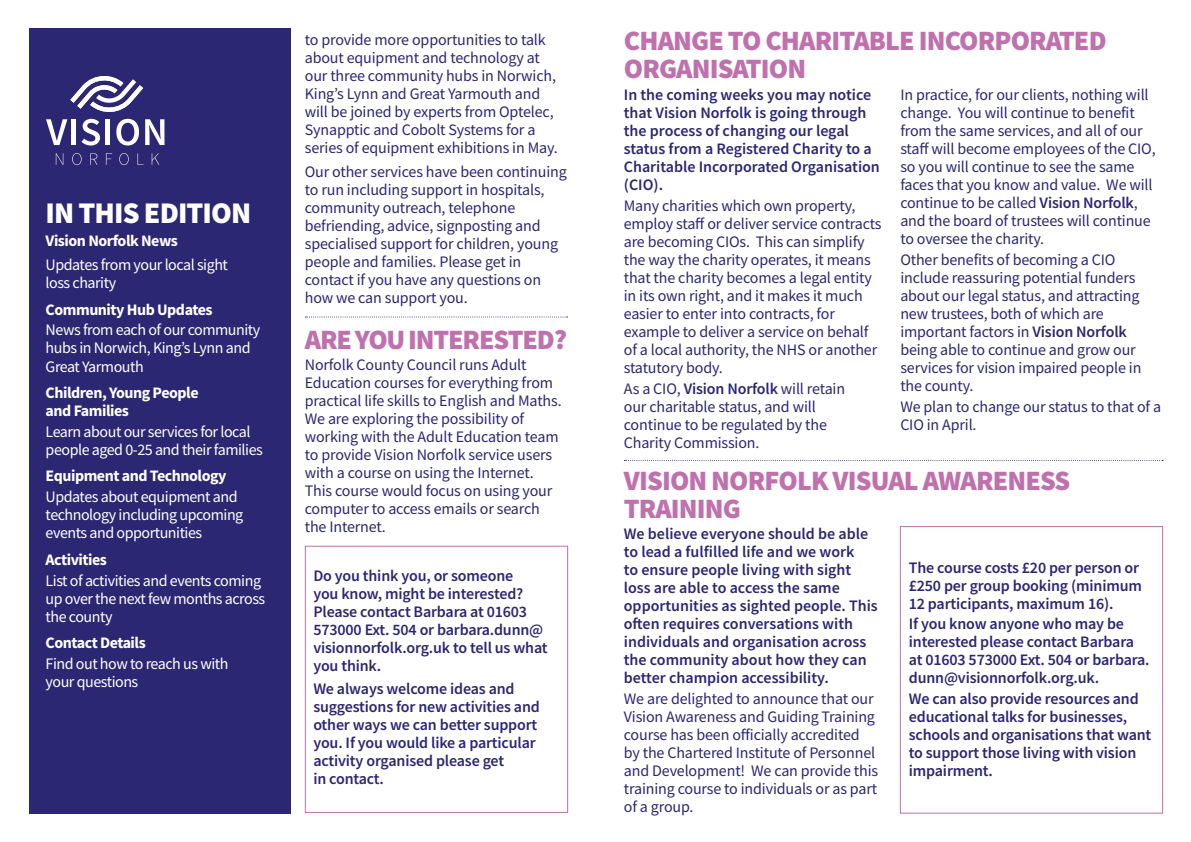
<style>
.page{position:relative;width:1191px;height:842px;background:#fff}
.page>*{position:absolute;margin:0;border:0;box-sizing:border-box;transform-origin:0 0}
.t1{font:900 30px "Source Sans Pro";letter-spacing:-.03em;color:#fff}
.t2{font:900 28px/28px "Source Sans Pro";letter-spacing:-.03em;color:#bf70ad}
.t3{font:16px/18px "Source Sans Pro";letter-spacing:-.01em;color:#2b2773}
.t4{font:600 16px/18px "Source Sans Pro";letter-spacing:-.01em;color:#2b2773}
.t5{font:16px/18px "Source Sans Pro";letter-spacing:-.03em;color:#fff}
.t6{font:700 16px/18px "Source Sans Pro";letter-spacing:-.03em;color:#fff}
.s1{font-weight:600}
</style>
<div class="page">
<div style="left:29px;top:28px;width:262px;height:786px;background:#2b2773"></div>
<svg style="left:46px;top:76px;width:118px;height:69px"></svg>
<svg style="left:56px;top:153px;width:7px;height:12px"></svg>
<svg style="left:72px;top:153px;width:10px;height:12px"></svg>
<svg style="left:90px;top:153px;width:7px;height:12px"></svg>
<svg style="left:106px;top:153px;width:6px;height:12px"></svg>
<svg style="left:119px;top:153px;width:10px;height:12px"></svg>
<svg style="left:137px;top:153px;width:6px;height:12px"></svg>
<svg style="left:152px;top:153px;width:7px;height:12px"></svg>
<svg style="left:305px;top:316px;width:262px;height:1px"></svg>
<svg style="left:624px;top:460px;width:539px;height:1px"></svg>
<div style="left:305px;top:546px;width:263px;height:267px;border:1px solid #bf70ad"></div>
<div style="left:900px;top:526px;width:263px;height:288px;border:1px solid #bf70ad"></div>
<h1 class="t1" style="left:46px;top:192px;width:207px">IN THIS EDITION</h1>
<p class="t6" style="left:46px;top:232px;width:134px">Vision Norfolk News</p>
<p class="t5" style="left:46px;top:256px;width:184px">Updates from your local sight loss charity</p>
<p class="t6" style="left:46px;top:300px;width:168px">Community Hub Updates</p>
<p class="t5" style="left:46px;top:321px;width:216px">News from each of our community hubs in Norwich, King’s Lynn and<br>Great Yarmouth</p>
<p class="t6" style="left:46px;top:383px;width:154px">Children, Young People and Families</p>
<p class="t5" style="left:46px;top:422px;width:219px">Learn about our services for local people aged 0-25 and their families</p>
<p class="t6" style="left:46px;top:467px;width:182px">Equipment and Technology</p>
<p class="t5" style="left:46px;top:488px;width:199px">Updates about equipment and technology including upcoming events and opportunities</p>
<p class="t6" style="left:46px;top:550px;width:63px">Activities</p>
<p class="t5" style="left:46px;top:571px;width:221px">List of activities and events coming up over the next few months across the county</p>
<p class="t6" style="left:46px;top:633px;width:102px">Contact Details</p>
<p class="t5" style="left:46px;top:654px;width:184px">Find out how to reach us with your questions</p>
<p class="t3" style="left:305px;top:31px;width:254px">to provide more opportunities to talk about equipment and technology at our three community hubs in Norwich, King’s Lynn and Great Yarmouth and will be joined by experts from Optelec, Synapptic and Cobolt Systems for a series of equipment exhibitions in May.</p>
<p class="t3" style="left:305px;top:162px;width:263px">Our other services have been continuing to run including support in hospitals, community outreach, telephone befriending, advice, signposting and specialised support for children, young people and families. Please get in contact if you have any questions on how we can support you.</p>
<h2 class="t2" style="left:305px;top:325px;width:264px">ARE YOU INTERESTED?</h2>
<p class="t3" style="left:305px;top:355px;width:258px">Norfolk County Council runs Adult Education courses for everything from practical life skills to English and Maths.<br>We are exploring the possibility of working with the Adult Education team to provide Vision Norfolk service users with a course on using the Internet.<br>This course would focus on using your computer to access emails or search the Internet.</p>
<p class="t4" style="left:313px;top:566px;width:236px">Do you think you, or someone<br>you know, might be interested?<br>Please contact Barbara at 01603<br>573000 Ext. 504 or barbara.dunn@ visionnorfolk.org.uk to tell us what you think.</p>
<p class="t4" style="left:313px;top:680px;width:228px">We always welcome ideas and suggestions for new activities and other ways we can better support you. If you would like a particular activity organised please get<br>in contact.</p>
<h2 class="t2" style="left:624px;top:26px;width:484px">CHANGE TO CHARITABLE INCORPORATED<br>ORGANISATION</h2>
<p class="t4" style="left:624px;top:85px;width:257px">In the coming weeks you may notice that Vision Norfolk is going through the process of changing our legal status from a Registered Charity to a<br>Charitable Incorporated Organisation (CIO).</p>
<p class="t3" style="left:624px;top:196px;width:259px">Many charities which own property, employ staff or deliver service contracts are becoming CIOs. This can simplify the way the charity operates, it means that the charity becomes a legal entity in its own right, and it makes it much easier to enter into contracts, for example to deliver a service on behalf of a local authority, the NHS or another statutory body.</p>
<p class="t3" style="left:624px;top:379px;width:223px">As a CIO, <span class="s1">Vision Norfolk</span> will retain our charitable status, and will continue to be regulated by the<br>Charity Commission.</p>
<p class="t3" style="left:900px;top:85px;width:257px">In practice, for our clients, nothing will change. You will continue to benefit from the same services, and all of our staff will become employees of the CIO, so you will continue to see the same faces that you know and value. We will continue to be called <span class="s1">Vision Norfolk</span>, and the board of trustees will continue to oversee the charity.</p>
<p class="t3" style="left:900px;top:250px;width:243px">Other benefits of becoming a CIO include reassuring potential funders about our legal status, and attracting new trustees, both of which are important factors in <span class="s1">Vision Norfolk </span>being able to continue and grow our services for vision impaired people in the county.</p>
<p class="t3" style="left:900px;top:397px;width:262px">We plan to change our status to that of a<br>CIO in April.</p>
<h2 class="t2" style="left:624px;top:466px;width:448px">VISION NORFOLK VISUAL AWARENESS<br>TRAINING</h2>
<p class="t4" style="left:624px;top:524px;width:255px">We believe everyone should be able to lead a fulfilled life and we work<br>to ensure people living with sight loss are able to access the same opportunities as sighted people. This often requires conversations with individuals and organisation across the community about how they can better champion accessibility.</p>
<p class="t3" style="left:624px;top:689px;width:256px">We are delighted to announce that our Vision Awareness and Guiding Training course has been officially accredited by the Chartered Institute of Personnel and Development! We can provide this training course to individuals or as part of a group.</p>
<p class="t4" style="left:909px;top:558px;width:235px">The course costs £20 per person or £250 per group booking (minimum<br>12 participants, maximum 16).</p>
<p class="t4" style="left:909px;top:615px;width:242px">If you know anyone who may be interested please contact Barbara at 01603 573000 Ext. 504 or barbara. dunn@visionnorfolk.org.uk.</p>
<p class="t4" style="left:909px;top:690px;width:244px">We can also provide resources and educational talks for businesses, schools and organisations that want to support those living with vision impairment.</p>
</div>
